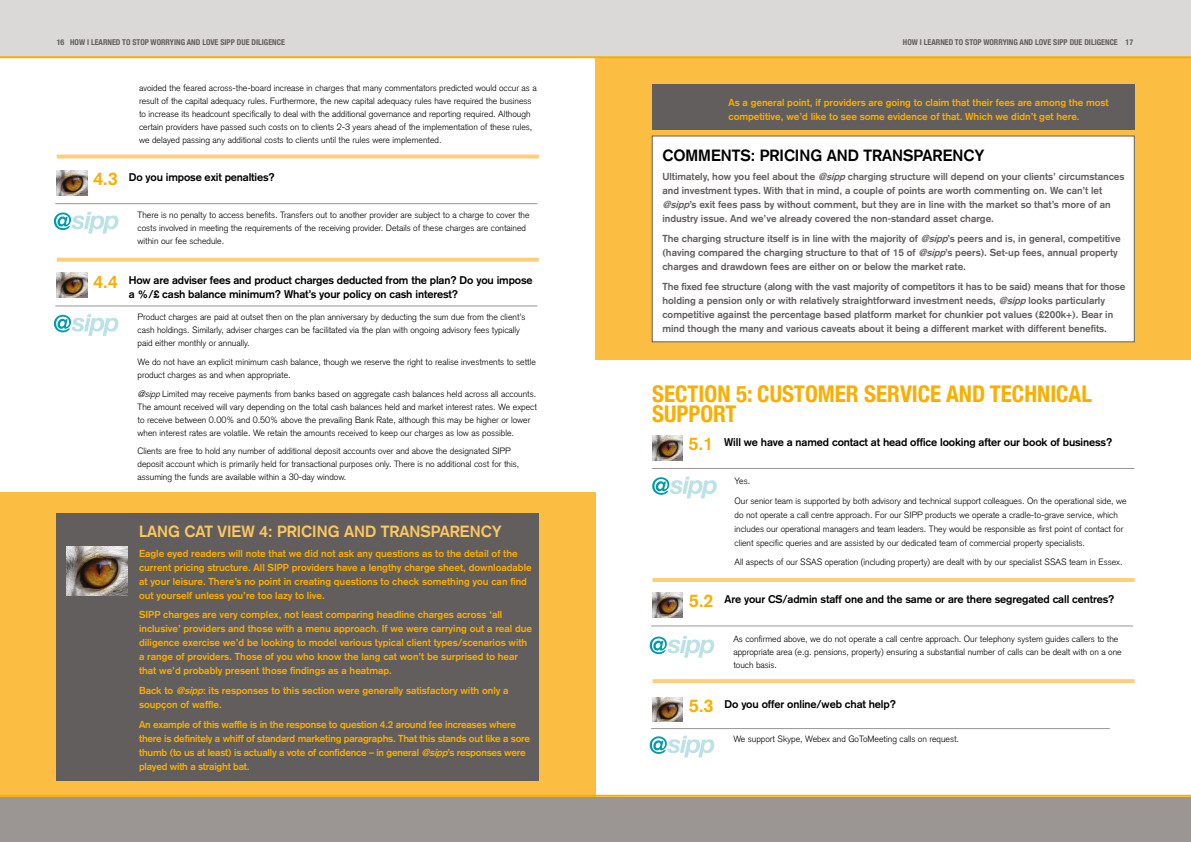
<style>
.page{position:relative;width:1191px;height:842px;background:#fff}
.page>*{position:absolute;margin:0;border:0;box-sizing:border-box;transform-origin:0 0}
.t1{font:700 condensed 23px/20px "Helvetica Neue";color:#f9ae00}
.t2{font:700 16px "Akzidenz Grotesk";color:#fcc75f}
.t3{font:700 16px "Akzidenz Grotesk";color:#000}
.t4{font:700 11px/14px "Akzidenz Grotesk";letter-spacing:-.01em;color:#000}
.t5{font:700 10px/14px "Akzidenz Grotesk";color:#625e5d}
.t6{font:700 10px/14px "Akzidenz Grotesk";color:#f9ae00}
.t7{font:700 10px/14px "Akzidenz Grotesk";letter-spacing:-.02em;color:#f9ae00}
.t8{font:300 9px/13px "Akzidenz Grotesk";color:#000}
.t9{font:700 condensed 8px "Helvetica Neue";color:#625e5d}
.s1{font-size:18px;color:#f9ae00}
.s2{font-style:italic}
</style>
<div class="page">
<div style="left:595px;top:56px;width:596px;height:304px;background:#fbbe43"></div>
<div style="left:0;top:493px;width:595px;height:309px;background:#fbbe43"></div>
<div style="left:0;top:797px;width:595px;height:45px;background:#9b9593"></div>
<div style="left:595px;top:797px;width:596px;height:45px;background:#9b9593"></div>
<div style="left:0;top:0;width:595px;height:57px;background:#dbd8d8"></div>
<div style="left:595px;top:0;width:596px;height:57px;background:#dbd8d8"></div>
<hr style="left:0;top:56px;width:1191px;height:2px;background:#f9ae00">
<hr style="left:0;top:795px;width:1191px;height:2px;background:#f9ae00">
<hr style="left:652px;top:468px;width:482px;height:1px;background:#9b9593">
<svg style="left:652px;top:477px;width:64px;height:21px"></svg>
<hr style="left:55px;top:203px;width:482px;height:1px;background:#9b9593">
<hr style="left:55px;top:305px;width:482px;height:1px;background:#9b9593">
<svg style="left:54px;top:212px;width:64px;height:22px"></svg>
<svg style="left:54px;top:314px;width:64px;height:22px"></svg>
<svg style="left:57px;top:154px;width:482px;height:4px;fill:#fdcf79"></svg>
<svg style="left:57px;top:258px;width:482px;height:4px;fill:#fdcf79"></svg>
<img style="left:57px;top:171px;width:30px;height:24px">
<img style="left:57px;top:273px;width:30px;height:25px">
<hr style="left:651px;top:625px;width:482px;height:1px;background:#9b9593">
<svg style="left:649px;top:636px;width:65px;height:22px"></svg>
<hr style="left:652px;top:578px;width:482px;height:4px;background:#fdcf79">
<svg style="left:652px;top:679px;width:482px;height:4px;fill:#fdcf79"></svg>
<img style="left:652px;top:592px;width:31px;height:25px">
<div style="left:651px;top:136px;width:483px;height:206px;background:#fff;border:1px solid #625e5d"></div>
<div style="left:57px;top:513px;width:482px;height:267px;background:#625e5d"></div>
<div style="left:652px;top:85px;width:482px;height:45px;background:#625e5d"></div>
<img style="left:67px;top:547px;width:60px;height:49px">
<img style="left:652px;top:435px;width:30px;height:25px">
<hr style="left:651px;top:728px;width:458px;height:1px;background:#9b9593">
<svg style="left:649px;top:736px;width:65px;height:21px"></svg>
<img style="left:652px;top:697px;width:31px;height:25px">
<p class="t9" style="left:57px;top:36px;width:230px">16 HOW I LEARNED TO STOP WORRYING AND LOVE SIPP DUE DILIGENCE</p>
<p class="t9" style="left:903px;top:36px;width:232px">HOW I LEARNED TO STOP WORRYING AND LOVE SIPP DUE DILIGENCE 17</p>
<p class="t8" style="left:139px;top:82px;width:399px">avoided the feared across-the-board increase in charges that many commentators predicted would occur as a result of the capital adequacy rules. Furthermore, the new capital adequacy rules have required the business to increase its headcount specifically to deal with the additional governance and reporting required. Although certain providers have passed such costs on to clients 2-3 years ahead of the implementation of these rules, we delayed passing any additional costs to clients until the rules were implemented.</p>
<p class="t4" style="left:93px;top:170px;width:183px"><span class="s1">4.3</span> Do you impose exit penalties?</p>
<p class="t8" style="left:138px;top:209px;width:393px">There is no penalty to access benefits. Transfers out to another provider are subject to a charge to cover the costs involved in meeting the requirements of the receiving provider. Details of these charges are contained within our fee schedule.</p>
<p class="t4" style="left:129px;top:273px;width:405px;text-indent:-36px"><span class="s1">4.4</span> How are adviser fees and product charges deducted from the plan? Do you impose a %/£ cash balance minimum? What’s your policy on cash interest?</p>
<p class="t8" style="left:138px;top:311px;width:389px">Product charges are paid at outset then on the plan anniversary by deducting the sum due from the client’s cash holdings. Similarly, adviser charges can be facilitated via the plan with ongoing advisory fees typically paid either monthly or annually.</p>
<p class="t8" style="left:138px;top:355px;width:400px">We do not have an explicit minimum cash balance, though we reserve the right to realise investments to settle product charges as and when appropriate.</p>
<p class="t8" style="left:138px;top:387px;width:401px"><span class="s2">@sipp</span>Limited may receive payments from banks based on aggregate cash balances held across all accounts.<br>The amount received will vary depending on the total cash balances held and market interest rates. We expect to receive between 0.00% and 0.50% above the prevailing Bank Rate, although this may be higher or lower when interest rates are volatile. We retain the amounts received to keep our charges as low as possible.</p>
<p class="t8" style="left:138px;top:445px;width:383px">Clients are free to hold any number of additional deposit accounts over and above the designated SIPP deposit account which is primarily held for transactional purposes only. There is no additional cost for this, assuming the funds are available within a 30-day window.</p>
<h2 class="t2" style="left:139px;top:522px;width:364px">LANG CAT VIEW 4: PRICING AND TRANSPARENCY</h2>
<p class="t6" style="left:139px;top:546px;width:394px">Eagle eyed readers will note that we did not ask any questions as to the detail of the current pricing structure. All SIPP providers have a lengthy charge sheet, downloadable at your leisure. There’s no point in creating questions to check something you can find out yourself unless you’re too lazy to live.</p>
<p class="t6" style="left:139px;top:608px;width:394px">SIPP charges are very complex, not least comparing headline charges across ‘all inclusive’ providers and those with a menu approach. If we were carrying out a real due diligence exercise we’d be looking to model various typical client types/scenarios with a range of providers. Those of you who know the lang cat won’t be surprised to hear that we’d probably present those findings as a heatmap.</p>
<p class="t6" style="left:139px;top:683px;width:371px">Back to <span class="s2">@sipp</span>: its responses to this section were generally satisfactory with only a soupçon of waffle.</p>
<p class="t7" style="left:139px;top:717px;width:392px">An example of this waffle is in the response to question 4.2 around fee increases where there is definitely a whiff of standard marketing paragraphs. That this stands out like a sore thumb (to us at least) is actually a vote of confidence – in general <span class="s2">@sipp</span>’s responses were played with a straight bat.</p>
<p class="t6" style="left:728px;top:95px;width:382px">As a general point, if providers are going to claim that their fees are among the most competitive, we’d like to see some evidence of that. Which we didn’t get here.</p>
<h2 class="t3" style="left:662px;top:146px;width:323px">COMMENTS: PRICING AND TRANSPARENCY</h2>
<p class="t5" style="left:662px;top:170px;width:463px">Ultimately, how you feel about the <span class="s2">@sipp</span>charging structure will depend on your clients’ circumstances and investment types. With that in mind, a couple of points are worth commenting on. We can’t let <span class="s2">@sipp</span>’s exit fees pass by without comment, but they are in line with the market so that’s more of an industry issue. And we’ve already covered the non-standard asset charge.</p>
<p class="t5" style="left:662px;top:231px;width:460px">The charging structure itself is in line with the majority of <span class="s2">@sipp</span>’s peers and is, in general, competitive (having compared the charging structure to that of 15 of <span class="s2">@sipp</span>’s peers). Set-up fees, annual property charges and drawdown fees are either on or below the market rate.</p>
<p class="t5" style="left:662px;top:279px;width:464px">The fixed fee structure (along with the vast majority of competitors it has to be said) means that for those holding a pension only or with relatively straightforward investment needs, <span class="s2">@sipp</span>looks particularly competitive against the percentage based platform market for chunkier pot values (£200k+). Bear in mind though the many and various caveats about it being a different market with different benefits.</p>
<h1 class="t1" style="left:652px;top:382px;width:441px">SECTION 5: CUSTOMER SERVICE AND TECHNICAL<br>SUPPORT</h1>
<p class="t4" style="left:688px;top:435px;width:425px"><span class="s1">5.1</span> Will we have a named contact at head office looking after our book of business?</p>
<p class="t8" style="left:734px;top:471px;width:394px;line-height:19.7px">Yes.<br>Our senior team is supported by both advisory and technical support colleagues. On the operational side, we</p>
<p class="t8" style="left:734px;top:507px;width:390px;line-height:14px">do not operate a call centre approach. For our SIPP products we operate a cradle-to-grave service, which includes our operational managers and team leaders. They would be responsible as first point of contact for client specific queries and are assisted by our dedicated team of commercial property specialists.</p>
<p class="t8" style="left:734px;top:556px;width:389px">All aspects of our SSAS operation (including property) are dealt with by our specialist SSAS team in Essex.</p>
<p class="t4" style="left:689px;top:592px;width:427px"><span class="s1">5.2</span> Are your CS/admin staff one and the same or are there segregated call centres?</p>
<p class="t8" style="left:733px;top:633px;width:390px">As confirmed above, we do not operate a call centre approach. Our telephony system guides callers to the appropriate area (e.g. pensions, property) ensuring a substantial number of calls can be dealt with on a one touch basis.</p>
<p class="t4" style="left:689px;top:697px;width:209px"><span class="s1">5.3</span> Do you offer online/web chat help?</p>
<p class="t8" style="left:733px;top:732px;width:227px">We support Skype, Webex and GoToMeeting calls on request.</p>
</div>
